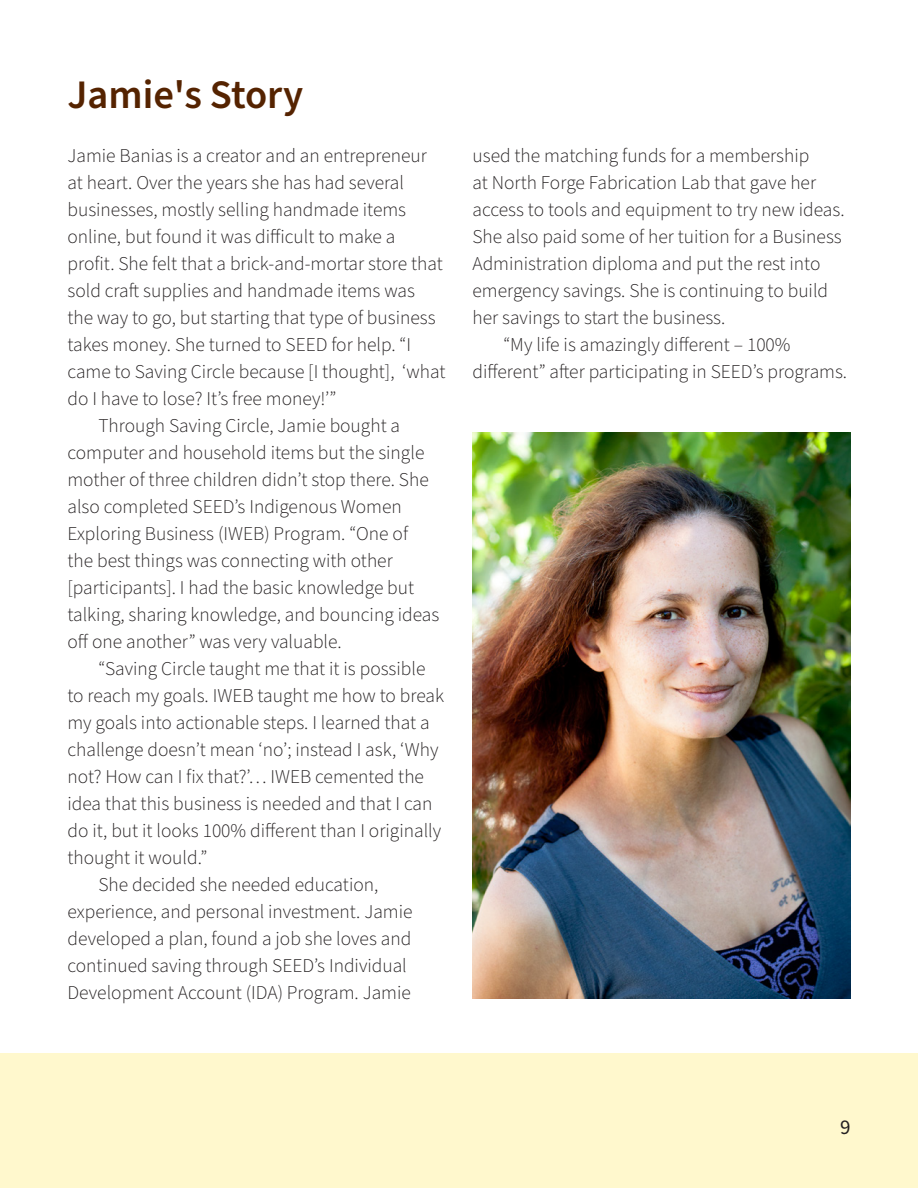
<style>
.page{position:relative;width:918px;height:1188px;background:#fff}
.page>*{position:absolute;margin:0;border:0;box-sizing:border-box;transform-origin:0 0}
.t1{font:600 40.5px "Source Sans Pro";color:#552300}
.t2{font:21px "Source Sans Pro";color:#231f20}
.Body__13__-_Indent{font:300 19.5px/27px "Source Sans Pro";color:#231f20}
.Body__13{font:300 19.5px/27px "Source Sans Pro";color:#231f20}
</style>
<div class="page">
<div style="left:0;top:1053px;width:918px;height:135px;background:#fff8cd"></div>
<img style="left:472px;top:432px;width:378px;height:567px">
<h1 class="t1" style="left:68px;top:68px;width:237px">Jamie's Story</h1>
<p class="Body__13" style="left:68px;top:143px;width:380px">Jamie Banias is a creator and an entrepreneur at heart. Over the years she has had several businesses, mostly selling handmade items online, but found it was difficult to make a profit. She felt that a brick-and-mortar store that sold craft supplies and handmade items was<br>the way to go, but starting that type of business takes money. She turned to SEED for help. “I came to Saving Circle because [I thought], ‘what do I have to lose? It’s free money!’”</p>
<p class="Body__13__-_Indent" style="left:68px;top:413px;width:373px;text-indent:31px">Through Saving Circle, Jamie bought a computer and household items but the single mother of three children didn’t stop there. She also completed SEED’s Indigenous Women Exploring Business (IWEB) Program. “One of<br>the best things was connecting with other [participants]. I had the basic knowledge but talking, sharing knowledge, and bouncing ideas off one another” was very valuable.</p>
<p class="Body__13__-_Indent" style="left:68px;top:656px;width:378px;text-indent:31px">“Saving Circle taught me that it is possible to reach my goals. IWEB taught me how to break my goals into actionable steps. I learned that a challenge doesn’t mean ‘no’; instead I ask, ‘Why not? How can I fix that?’… IWEB cemented the idea that this business is needed and that I can do it, but it looks 100% different than I originally thought it would.”</p>
<p class="Body__13__-_Indent" style="left:68px;top:872px;width:347px;text-align:center">She decided she needed education, experience, and personal investment. Jamie developed a plan, found a job she loves and continued saving through SEED’s Individual Development Account (IDA) Program. Jamie</p>
<p class="Body__13__-_Indent" style="left:472px;top:143px;width:374px">used the matching funds for a membership<br>at North Forge Fabrication Lab that gave her access to tools and equipment to try new ideas.<br>She also paid some of her tuition for a Business Administration diploma and put the rest into emergency savings. She is continuing to build her savings to start the business.</p>
<p class="Body__13__-_Indent" style="left:472px;top:332px;width:376px;text-indent:31px">“My life is amazingly different – 100% different” after participating in SEED’s programs.</p>
<p class="t2" style="left:840px;top:1113px;width:12px">9</p>
</div>
